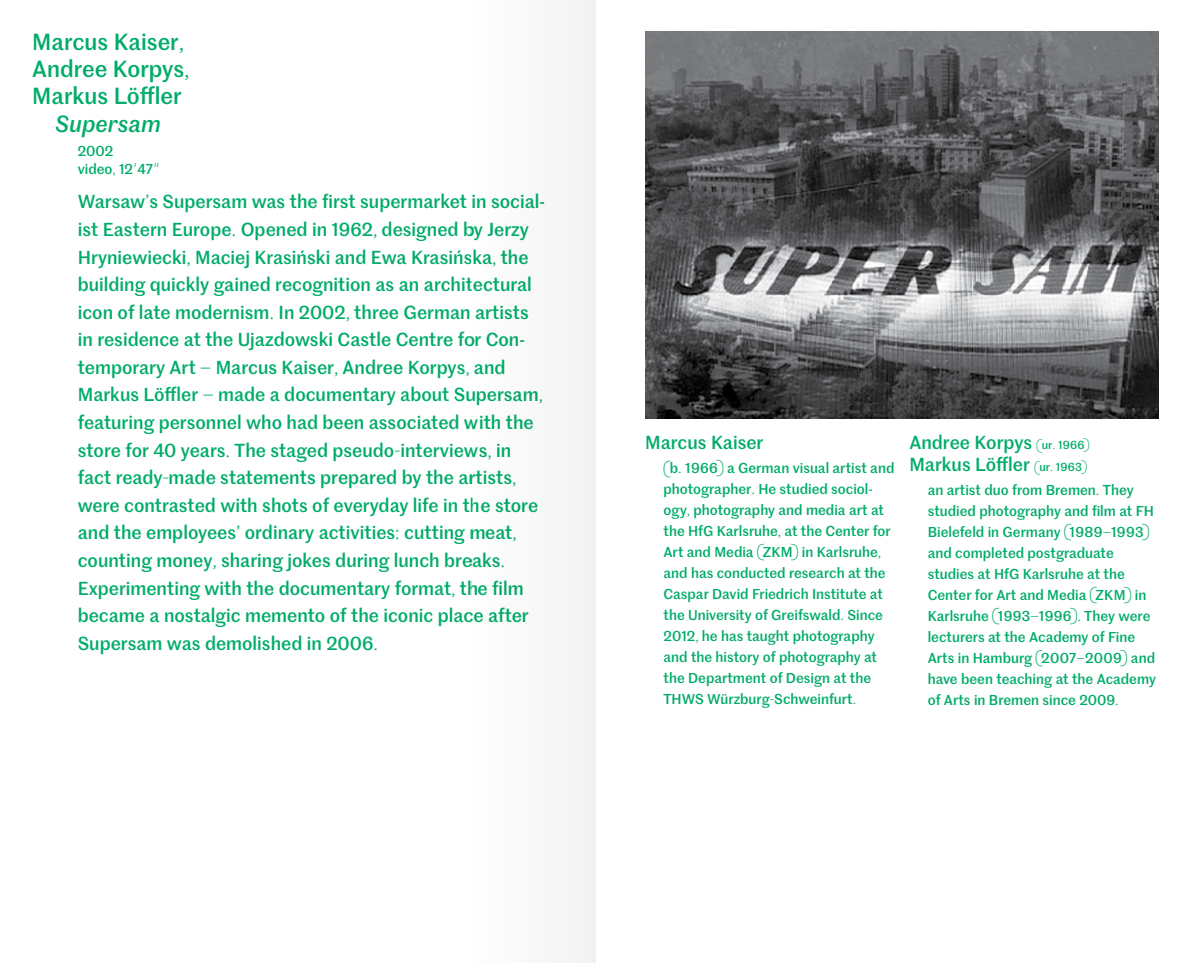
<style>
.page{position:relative;width:1191px;height:963px;background:#fff}
.page>*{position:absolute;margin:0;border:0;box-sizing:border-box;transform-origin:0 0}
.t1{font:500 22.75px/27.3px "Marr Sans";color:#00ac69}
.t2{font:italic 500 22.75px "Marr Sans";color:#00ac69}
.t3{font:500 18.38px/27.7px "Marr Sans";color:#00ac69}
.t4{font:500 14px/21px "Marr Sans";color:#00ac69}
.s1{font-family:"U Interpunkcja Medium";font-weight:400}
.s2{font-family:"U Justunek Regular";font-weight:400;font-size:8.75px;color:#000}
.s3{font-family:"U Interpunkcja Medium";font-weight:400;font-size:11.38px}
.s4{font-size:11.38px}
</style>
<div class="page">
<img style="left:645px;top:32px;width:513px;height:386px">
<div style="left:471px;top:0;width:124px;height:962px;background:#f8f8f8"></div>
<p class="t1" style="left:32px;top:27px;width:159px">Marcus Kaiser<span class="s1">,<br></span>Andree Korpys<span class="s1">,<br></span>Markus Löffler</p>
<p class="t2" style="left:55px;top:107px;width:108px">Supersam</p>
<p class="t4" style="left:78px;top:142px;width:84px;line-height:17.5px;text-indent:-45px"><span class="s2">33</span>2002<br>video<span class="s1">,</span> 12<span class="s1">'</span>47<span class="s1">"</span></p>
<p class="t3" style="left:78px;top:187px;width:469px;text-indent:-45px"><span class="s2">33</span>Warsaw<span class="s1">’</span>s Supersam was the first supermarket in social&shy;ist Eastern Europe<span class="s1">.</span> Opened in 1962<span class="s1">,</span> designed by Jerzy Hryniewiecki<span class="s1">,</span> Maciej Krasiński and Ewa Krasińska<span class="s1">,</span> the building quickly gained recognition as an architectural icon of late modernism<span class="s1">.</span> In 2002<span class="s1">,</span> three German artists in residence at the Ujazdowski Castle Centre for Con&shy;temporary Art <span class="s1">–</span> Marcus Kaiser<span class="s1">,</span> Andree Korpys<span class="s1">,</span> and Markus Löffler <span class="s1">–</span> made a documentary about Supersam<span class="s1">, </span>featuring personnel who had been associated with the store for 40 years<span class="s1">.</span> The staged pseudo<span class="s1">-</span>interviews<span class="s1">,</span> in fact ready<span class="s1">-</span>made statements prepared by the artists<span class="s1">, </span>were contrasted with shots of everyday life in the store and the employees<span class="s1">’</span> ordinary activities<span class="s1">:</span> cutting meat<span class="s1">, </span>counting money<span class="s1">,</span> sharing jokes during lunch breaks<span class="s1">.<br></span>Experimenting with the documentary format<span class="s1">,</span> the film became a nostalgic memento of the iconic place after Supersam was demolished in 2006<span class="s1">.</span></p>
<p class="t3" style="left:645px;top:427px;width:120px">Marcus Kaiser</p>
<p class="t4" style="left:663px;top:456px;width:232px"><span class="s1">(</span>b<span class="s1">.</span> 1966<span class="s1">)</span> a German visual artist and photographer<span class="s1">.</span> He studied sociol&shy;ogy<span class="s1">,</span> photography and media art at the HfG Karlsruhe<span class="s1">,</span> at the Center for Art and Media <span class="s1">(</span>ZKM<span class="s1">)</span> in Karlsruhe<span class="s1">, </span>and has conducted research at the Caspar David Friedrich Institute at the University of Greifswald<span class="s1">.</span> Since 2012<span class="s1">,</span> he has taught photography and the history of photography at the Department of Design at the THWS Würzburg<span class="s1">-</span>Schweinfurt<span class="s1">.</span></p>
<p class="t3" style="left:909px;top:430px;width:182px;line-height:22.1px">Andree Korpys <span class="s3">(</span><span class="s4">ur</span><span class="s3">.</span> <span class="s4">1966</span><span class="s3">)<br></span>Markus Löffler <span class="s3">(</span><span class="s4">ur</span><span class="s3">.</span> <span class="s4">1963</span><span class="s3">)</span></p>
<p class="t4" style="left:927px;top:479px;width:230px">an artist duo from Bremen<span class="s1">.</span> They studied photography and film at FH<br>Bielefeld in Germany <span class="s1">(</span>1989<span class="s1">–</span>1993<span class="s1">) </span>and completed postgraduate studies at HfG Karlsruhe at the<br>Center for Art and Media <span class="s1">(</span>ZKM<span class="s1">)</span> in<br>Karlsruhe <span class="s1">(</span>1993<span class="s1">–</span>1996<span class="s1">).</span> They were lecturers at the Academy of Fine<br>Arts in Hamburg <span class="s1">(</span>2007<span class="s1">–</span>2009<span class="s1">)</span> and have been teaching at the Academy of Arts in Bremen since 2009<span class="s1">.</span></p>
</div>
